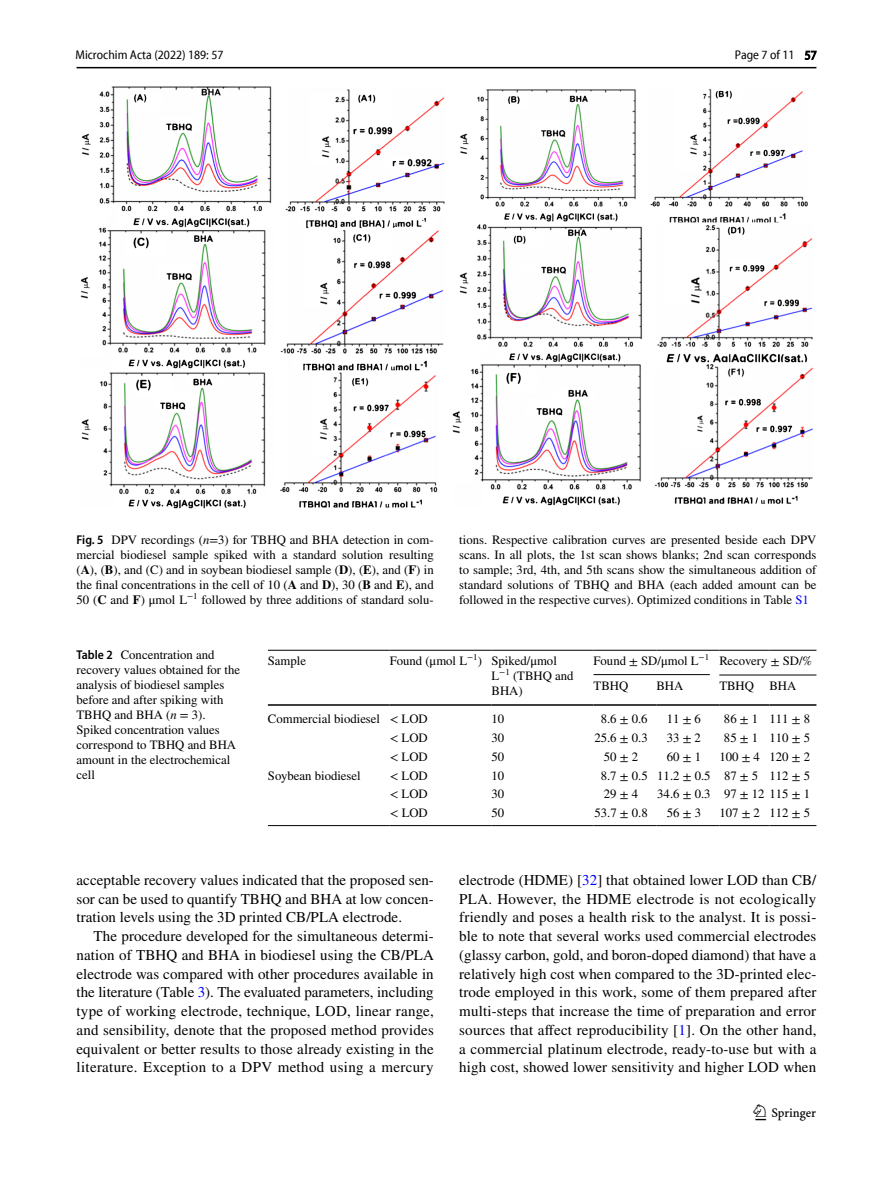
<style>
.page{position:relative;width:893px;height:1187px;background:#fff}
.page>*{position:absolute;margin:0;border:0;box-sizing:border-box;transform-origin:0 0}
.t1{font:22.5px "Springnew Regular 3";color:#000}
.t2{font:15px/18.8px "STIX";letter-spacing:.005em;color:#000;text-align:justify}
.t3{font:12.75px/15px "STIX";color:#000}
.t4{font:semi-condensed 12.75px "Myriad Pro Unic";color:#000}
.s1{font-family:"Myriad Pro";font-weight:600;font-stretch:semi-condensed}
.s2{font-style:italic}
.s3{font-weight:700}
.s4{color:#00f}
</style>
<div class="page">
<hr style="left:77px;top:67px;width:739px;height:1px;background:#000">
<img style="left:81px;top:87px;width:731px;height:421px">
<hr style="left:268px;top:649px;width:122px;height:1px;background:#000">
<hr style="left:268px;top:704px;width:122px;height:1px;background:#000">
<hr style="left:390px;top:649px;width:101px;height:1px;background:#000">
<hr style="left:390px;top:704px;width:101px;height:1px;background:#000">
<hr style="left:491px;top:649px;width:103px;height:1px;background:#000">
<hr style="left:491px;top:704px;width:103px;height:1px;background:#000">
<hr style="left:594px;top:649px;width:62px;height:1px;background:#000">
<hr style="left:656px;top:649px;width:63px;height:1px;background:#000">
<hr style="left:719px;top:649px;width:50px;height:1px;background:#000">
<hr style="left:769px;top:649px;width:47px;height:1px;background:#000">
<hr style="left:594px;top:704px;width:62px;height:1px;background:#000">
<hr style="left:656px;top:704px;width:63px;height:1px;background:#000">
<hr style="left:719px;top:704px;width:50px;height:1px;background:#000">
<hr style="left:769px;top:704px;width:47px;height:1px;background:#000">
<hr style="left:268px;top:825px;width:122px;height:1px;background:#000">
<hr style="left:390px;top:825px;width:101px;height:1px;background:#000">
<hr style="left:491px;top:825px;width:103px;height:1px;background:#000">
<hr style="left:594px;top:825px;width:62px;height:1px;background:#000">
<hr style="left:656px;top:825px;width:63px;height:1px;background:#000">
<hr style="left:719px;top:825px;width:50px;height:1px;background:#000">
<hr style="left:769px;top:825px;width:47px;height:1px;background:#000">
<hr style="left:594px;top:674px;width:116px;height:1px;background:#000">
<hr style="left:719px;top:674px;width:97px;height:1px;background:#000">
<p class="t4" style="left:76px;top:50px;width:149px">Microchim Acta (2022) 189: 57</p>
<p class="t4" style="left:735px;top:50px;width:83px">Page 7 of 11 57</p>
<p class="t3" style="left:77px;top:533px;width:359px;text-align:justify"><span class="s1">Fig. 5</span> DPV recordings (<span class="s2">n</span>=3) for TBHQ and BHA detection in com&shy;mercial biodiesel sample spiked with a standard solution resulting (<span class="s3">A</span>), (<span class="s3">B</span>), and (C) and in soybean biodiesel sample (<span class="s3">D</span>), (<span class="s3">E</span>), and (<span class="s3">F</span>) in the final concentrations in the cell of 10 (<span class="s3">A</span> and <span class="s3">D</span>), 30 (<span class="s3">B</span> and <span class="s3">E</span>), and 50 (<span class="s3">C</span> and <span class="s3">F</span>) μmol L<sup>−1</sup> followed by three additions of standard solu-</p>
<p class="t3" style="left:459px;top:533px;width:359px;text-align:justify">tions. Respective calibration curves are presented beside each DPV scans. In all plots, the 1st scan shows blanks; 2nd scan corresponds to sample; 3rd, 4th, and 5th scans show the simultaneous addition of standard solutions of TBHQ and BHA (each added amount can be followed in the respective curves). Optimized conditions in Table <span class="s4">S1</span></p>
<p class="t3" style="left:77px;top:648px;width:165px"><span class="s1">Table 2</span> Concentration and recovery values obtained for the analysis of biodiesel samples before and after spiking with<br>TBHQ and BHA (<span class="s2">n</span> = 3).<br>Spiked concentration values correspond to TBHQ and BHA amount in the electrochemical cell</p>
<p class="t3" style="left:268px;top:654px;width:40px">Sample</p>
<p class="t3" style="left:491px;top:654px;width:84px;text-indent:-102px">Found (μmol L<sup>−1</sup>) Spiked/μmol<br>L<sup>−1</sup> (TBHQ and<br>BHA)</p>
<p class="t3" style="left:594px;top:649px;width:220px;line-height:24.5px">Found ± SD/μmol L<sup>−1</sup> Recovery ± SD/%<br>TBHQ</p>
<p class="t3" style="left:656px;top:678px;width:28px">BHA</p>
<p class="t3" style="left:719px;top:678px;width:79px">TBHQ BHA</p>
<p class="t3" style="left:268px;top:712px;width:161px">Commercial biodiesel &lt; LOD</p>
<p class="t3" style="left:491px;top:712px;width:14px">10</p>
<p class="t3" style="left:601px;top:712px;width:48px">8.6 ± 0.6</p>
<p class="t3" style="left:667px;top:712px;width:36px">11 ± 6</p>
<p class="t3" style="left:724px;top:712px;width:88px">86 ± 1 111 ± 8</p>
<p class="t3" style="left:390px;top:731px;width:40px">&lt; LOD</p>
<p class="t3" style="left:492px;top:731px;width:14px">30</p>
<p class="t3" style="left:594px;top:731px;width:55px">25.6 ± 0.3</p>
<p class="t3" style="left:667px;top:731px;width:36px">33 ± 2</p>
<p class="t3" style="left:724px;top:731px;width:88px">85 ± 1 110 ± 5</p>
<p class="t3" style="left:390px;top:749px;width:40px">&lt; LOD</p>
<p class="t3" style="left:492px;top:749px;width:14px">50</p>
<p class="t3" style="left:604px;top:749px;width:36px">50 ± 2</p>
<p class="t3" style="left:667px;top:749px;width:36px">60 ± 1</p>
<p class="t3" style="left:719px;top:749px;width:92px">100 ± 4 120 ± 2</p>
<p class="t3" style="left:268px;top:768px;width:94px">Soybean biodiesel</p>
<p class="t3" style="left:390px;top:768px;width:40px">&lt; LOD</p>
<p class="t3" style="left:492px;top:768px;width:14px">10</p>
<p class="t3" style="left:601px;top:768px;width:211px">8.7 ± 0.5 11.2 ± 0.5 87 ± 5 112 ± 5</p>
<p class="t3" style="left:390px;top:787px;width:40px">&lt; LOD</p>
<p class="t3" style="left:492px;top:787px;width:14px">30</p>
<p class="t3" style="left:604px;top:787px;width:36px">29 ± 4</p>
<p class="t3" style="left:657px;top:787px;width:154px">34.6 ± 0.3 97 ± 12 115 ± 1</p>
<p class="t3" style="left:390px;top:806px;width:40px">&lt; LOD</p>
<p class="t3" style="left:492px;top:806px;width:14px">50</p>
<p class="t3" style="left:594px;top:806px;width:55px">53.7 ± 0.8</p>
<p class="t3" style="left:667px;top:806px;width:36px">56 ± 3</p>
<p class="t3" style="left:719px;top:806px;width:92px">107 ± 2 112 ± 5</p>
<p class="t2" style="left:77px;top:871px;width:359px">acceptable recovery values indicated that the proposed sen&shy;sor can be used to quantify TBHQ and BHA at low concen&shy;tration levels using the 3D printed CB/PLA electrode.</p>
<p class="t2" style="left:77px;top:927px;width:359px;text-indent:17px">The procedure developed for the simultaneous determi&shy;nation of TBHQ and BHA in biodiesel using the CB/PLA electrode was compared with other procedures available in the literature (Table <span class="s4">3</span>). The evaluated parameters, including type of working electrode, technique, LOD, linear range, and sensibility, denote that the proposed method provides equivalent or better results to those already existing in the literature. Exception to a DPV method using a mercury</p>
<p class="t2" style="left:459px;top:871px;width:359px">electrode (HDME) [<span class="s4">32</span>] that obtained lower LOD than CB/ PLA. However, the HDME electrode is not ecologically friendly and poses a health risk to the analyst. It is possi&shy;ble to note that several works used commercial electrodes (glassy carbon, gold, and boron-doped diamond) that have a relatively high cost when compared to the 3D-printed elec&shy;trode employed in this work, some of them prepared after multi-steps that increase the time of preparation and error sources that affect reproducibility [<span class="s4">1</span>]. On the other hand, a commercial platinum electrode, ready-to-use but with a high cost, showed lower sensitivity and higher LOD when</p>
<h1 class="t1" style="left:755px;top:1104px;width:62px">1 3</h1>
</div>
